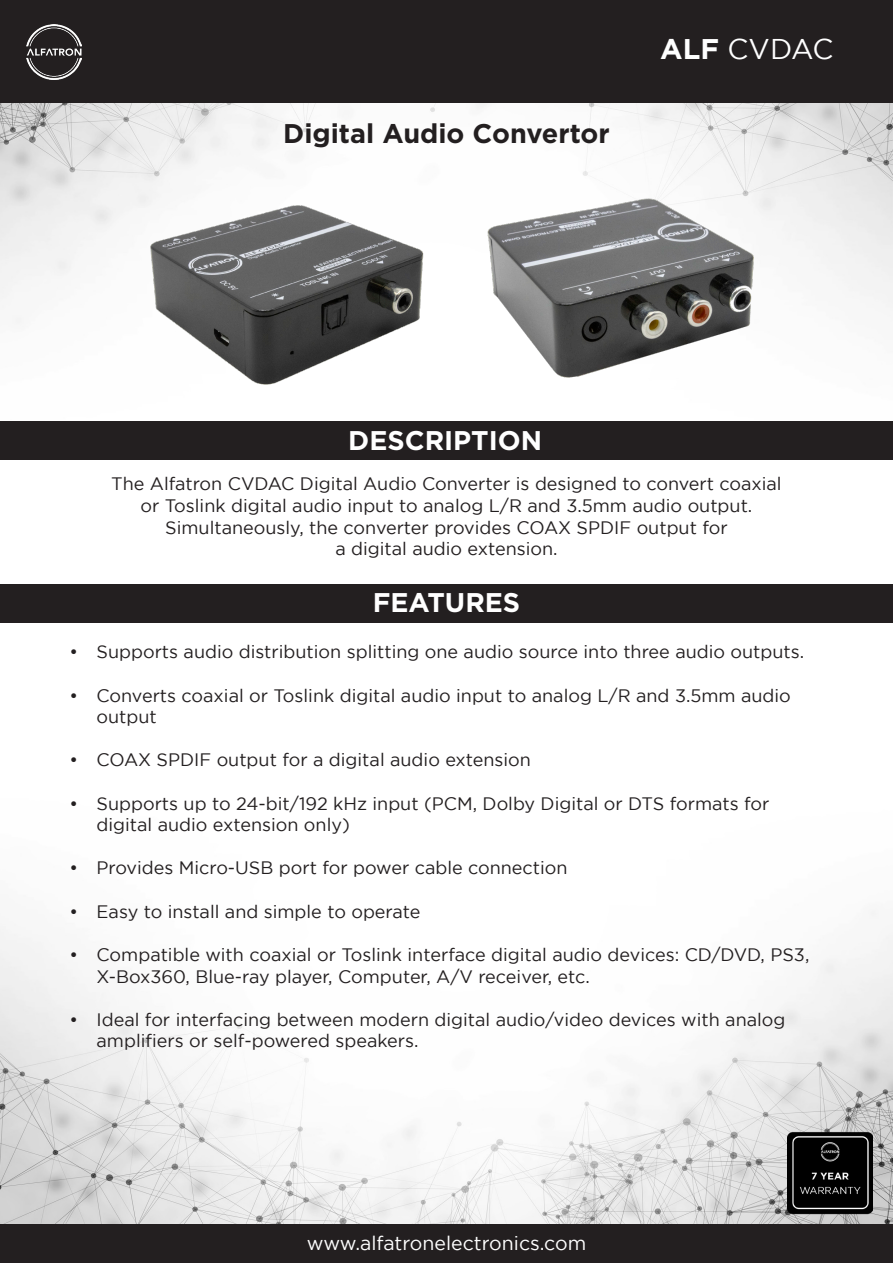
<style>
.page{position:relative;width:893px;height:1263px;background:#fff}
.page>*{position:absolute;margin:0;border:0;box-sizing:border-box;transform-origin:0 0}
.t1{font:28.5px "Gotham";letter-spacing:-.02em;color:#fff}
.t2{font:700 27px "Gotham";color:#231f20}
.t3{font:700 27px "Gotham";color:#fff}
.t4{font:19.5px "Gotham";color:#fff}
.t5{font:18px/21.6px "Gotham";color:#231f20}
.s1{font-weight:700}
</style>
<div class="page">
<img style="left:0;top:102px;width:893px;height:1122px">
<div style="left:0;top:0;width:893px;height:102px;background:#231f20"></div>
<img style="left:27px;top:24px;width:54px;height:56px">
<div style="left:0;top:421px;width:893px;height:39px;background:#231f20"></div>
<div style="left:0;top:584px;width:893px;height:38px;background:#231f20"></div>
<img style="left:788px;top:1131px;width:84px;height:84px">
<div style="left:0;top:1224px;width:893px;height:39px;background:#231f20"></div>
<img style="left:127px;top:178px;width:322px;height:214px">
<img style="left:468px;top:190px;width:317px;height:199px">
<p class="t2" style="left:283px;top:118px;width:328px">Digital Audio Convertor</p>
<p class="t1" style="left:660px;top:33px;width:175px"><span class="s1">ALF</span> CVDAC</p>
<p class="t3" style="left:348px;top:424px;width:195px">DESCRIPTION</p>
<p class="t5" style="left:111px;top:473px;width:672px;text-align:center">The Alfatron CVDAC Digital Audio Converter is designed to convert coaxial or Toslink digital audio input to analog L/R and 3.5mm audio output.<br>Simultaneously, the converter provides COAX SPDIF output for</p>
<p class="t5" style="left:335px;top:538px;width:224px">a digital audio extension.</p>
<p class="t3" style="left:373px;top:587px;width:149px">FEATURES</p>
<p class="t5" style="left:70px;top:641px;width:736px">• Supports audio distribution splitting one audio source into three audio outputs.</p>
<p class="t5" style="left:97px;top:684px;width:696px;text-indent:-27px">• Converts coaxial or Toslink digital audio input to analog L/R and 3.5mm audio output</p>
<p class="t5" style="left:70px;top:749px;width:463px">• COAX SPDIF output for a digital audio extension</p>
<p class="t5" style="left:97px;top:792px;width:674px;text-indent:-27px">• Supports up to 24-bit/192 kHz input (PCM, Dolby Digital or DTS formats for digital audio extension only)</p>
<p class="t5" style="left:70px;top:857px;width:500px">• Provides Micro-USB port for power cable connection</p>
<p class="t5" style="left:70px;top:900px;width:352px">• Easy to install and simple to operate</p>
<p class="t5" style="left:97px;top:943px;width:714px;text-indent:-27px">• Compatible with coaxial or Toslink interface digital audio devices: CD/DVD, PS3,<br>X-Box360, Blue-ray player, Computer, A/V receiver, etc.</p>
<p class="t5" style="left:97px;top:1008px;width:690px;text-indent:-27px">• Ideal for interfacing between modern digital audio/video devices with analog amplifiers or self-powered speakers.</p>
<p class="t4" style="left:307px;top:1232px;width:281px">www.alfatronelectronics.com</p>
</div>
